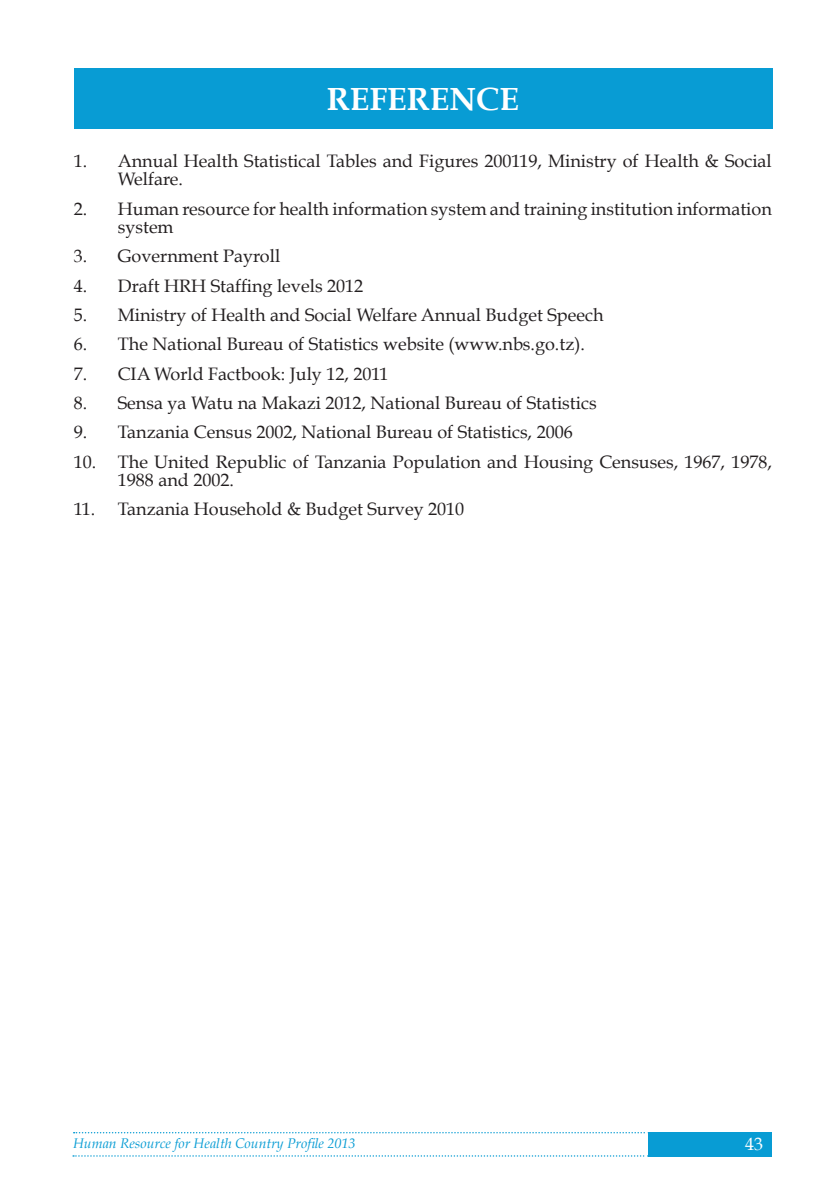
<style>
.page{position:relative;width:840px;height:1191px;background:#fff}
.page>*{position:absolute;margin:0;border:0;box-sizing:border-box;transform-origin:0 0}
.Chapter_heads{font:700 32px "Book Antiqua";color:#fff}
.Indent{font:18px/18px "Book Antiqua";color:#231f20}
.t1{font:18px "Book Antiqua";color:#fff}
.t2{font:italic 14px "Book Antiqua";color:#089cd4}
</style>
<div class="page">
<div style="left:648px;top:1132px;width:123px;height:24px;background:#089cd4"></div>
<svg style="left:73px;top:1155px;width:575px;height:1px"></svg>
<svg style="left:74px;top:1132px;width:574px;height:1px"></svg>
<div style="left:74px;top:68px;width:697px;height:61px;background:#089cd4"></div>
<p class="Chapter_heads" style="left:326px;top:80px;width:193px">REFERENCE</p>
<p class="Indent" style="left:118px;top:152px;width:655px;text-indent:-44px">1. Annual Health Statistical Tables and Figures 200119, Ministry of Health &amp; Social<br>Welfare.</p>
<p class="Indent" style="left:118px;top:200px;width:655px;text-indent:-44px">2. Human resource for health information system and training institution information system</p>
<p class="Indent" style="left:74px;top:247px;width:208px">3. Government Payroll</p>
<p class="Indent" style="left:74px;top:276px;width:291px">4. Draft HRH Staffing levels 2012</p>
<p class="Indent" style="left:74px;top:306px;width:531px">5. Ministry of Health and Social Welfare Annual Budget Speech</p>
<p class="Indent" style="left:74px;top:335px;width:512px">6. The National Bureau of Statistics website (www.nbs.go.tz).</p>
<p class="Indent" style="left:74px;top:364px;width:316px">7. CIA World Factbook: July 12, 2011</p>
<p class="Indent" style="left:74px;top:394px;width:524px">8. Sensa ya Watu na Makazi 2012, National Bureau of Statistics</p>
<p class="Indent" style="left:74px;top:423px;width:500px">9. Tanzania Census 2002, National Bureau of Statistics, 2006</p>
<p class="Indent" style="left:118px;top:452px;width:655px;text-indent:-44px">10. The United Republic of Tanzania Population and Housing Censuses, 1967, 1978,<br>1988 and 2002.</p>
<p class="Indent" style="left:74px;top:500px;width:392px">11. Tanzania Household &amp; Budget Survey 2010</p>
<p class="t2" style="left:73px;top:1135px;width:284px">Human Resource for Health Country Profile 2013</p>
<p class="t1" style="left:744px;top:1132px;width:19px">43</p>
</div>
